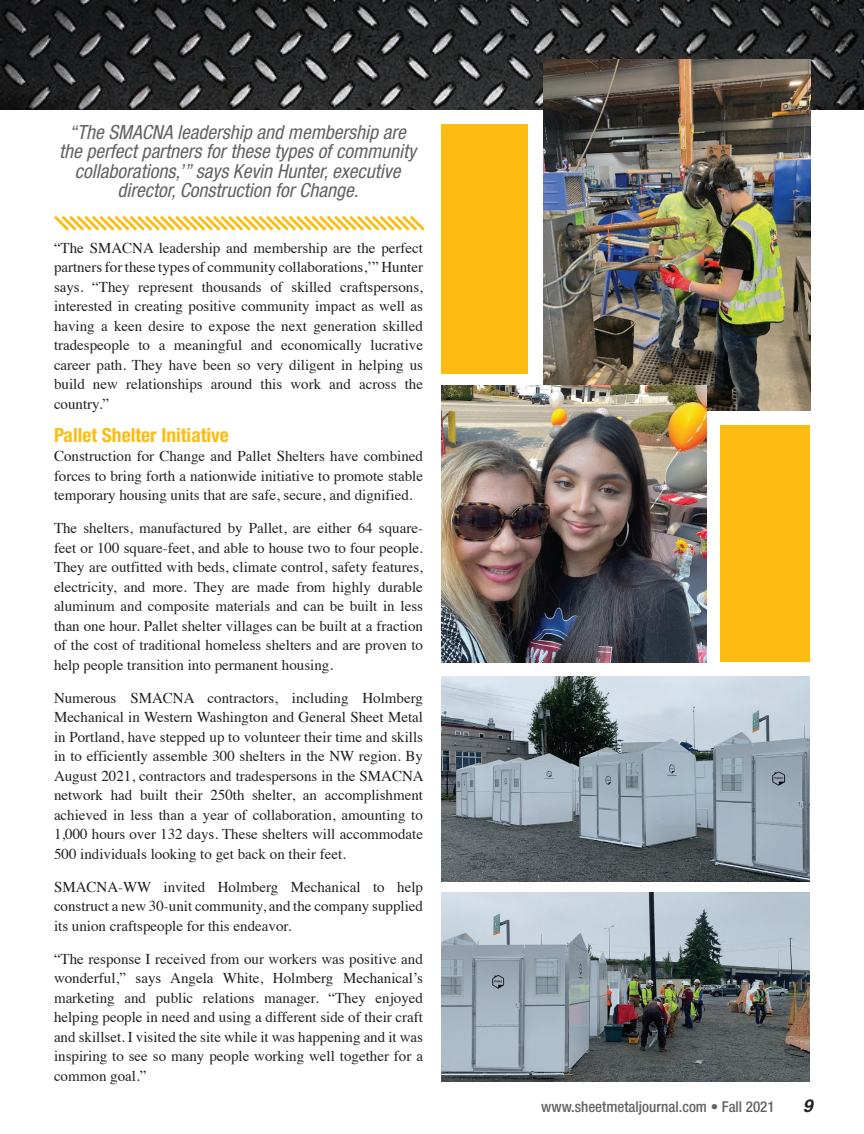
<style>
.page{position:relative;width:864px;height:1134px;background:#fff}
.page>*{position:absolute;margin:0;border:0;box-sizing:border-box;transform-origin:0 0}
.t1{font:italic condensed 19.5px/19.5px "Helvetica Neue LT Std";color:#636366;text-align:center}
.t2{font:700 condensed 19.5px "Helvetica Neue LT Std";color:#fdbc12}
.t3{font:italic 700 18px "Helvetica";color:#231f20}
.t4{font:15px/19.5px "Times";color:#231f20;text-align:justify}
.t5{font:500 condensed 15px "Helvetica Neue LT Std";color:#636366}
</style>
<div class="page">
<img style="left:0;top:0;width:864px;height:110px">
<img style="left:544px;top:59px;width:267px;height:351px">
<img style="left:442px;top:385px;width:264px;height:277px">
<div style="left:720px;top:425px;width:90px;height:237px;background:#fdbc12"></div>
<div style="left:441px;top:124px;width:86px;height:250px;background:#fdbc12"></div>
<img style="left:441px;top:892px;width:369px;height:189px">
<img style="left:442px;top:677px;width:368px;height:204px">
<svg style="left:54px;top:215px;width:371px;height:16px"></svg>
<h1 class="t1" style="left:59px;top:123px;width:359px">“The SMACNA leadership and membership are the perfect partners for these types of community collaborations,’” says Kevin Hunter, executive director, Construction for Change.</h1>
<p class="t4" style="left:54px;top:237px;width:371px">“The SMACNA leadership and membership are the perfect partners for these types of community collaborations,’” Hunter says. “They represent thousands of skilled craftspersons, interested in creating positive community impact as well as having a keen desire to expose the next generation skilled tradespeople to a meaningful and economically lucrative career path. They have been so very diligent in helping us build new relationships around this work and across the country.”</p>
<h1 class="t2" style="left:54px;top:423px;width:176px">Pallet Shelter Initiative</h1>
<p class="t4" style="left:54px;top:445px;width:371px">Construction for Change and Pallet Shelters have combined forces to bring forth a nationwide initiative to promote stable temporary housing units that are safe, secure, and dignified.</p>
<p class="t4" style="left:54px;top:517px;width:371px">The shelters, manufactured by Pallet, are either 64 square&shy;feet or 100 square-feet, and able to house two to four people.<br>They are outfitted with beds, climate control, safety features, electricity, and more. They are made from highly durable aluminum and composite materials and can be built in less than one hour. Pallet shelter villages can be built at a fraction of the cost of traditional homeless shelters and are proven to help people transition into permanent housing.</p>
<p class="t4" style="left:54px;top:687px;width:371px">Numerous SMACNA contractors, including Holmberg Mechanical in Western Washington and General Sheet Metal in Portland, have stepped up to volunteer their time and skills in to efficiently assemble 300 shelters in the NW region. By August 2021, contractors and tradespersons in the SMACNA network had built their 250th shelter, an accomplishment achieved in less than a year of collaboration, amounting to 1,000 hours over 132 days. These shelters will accommodate 500 individuals looking to get back on their feet.</p>
<p class="t4" style="left:54px;top:876px;width:371px">SMACNA-WW invited Holmberg Mechanical to help construct a new 30-unit community, and the company supplied its union craftspeople for this endeavor.</p>
<p class="t4" style="left:54px;top:948px;width:371px">“The response I received from our workers was positive and wonderful,” says Angela White, Holmberg Mechanical’s marketing and public relations manager. “They enjoyed helping people in need and using a different side of their craft and skillset. I visited the site while it was happening and it was inspiring to see so many people working well together for a common goal.”</p>
<p class="t5" style="left:541px;top:1098px;width:235px">www.sheetmetaljournal.com • Fall 2021</p>
<p class="t3" style="left:803px;top:1094px;width:12px">9</p>
</div>
